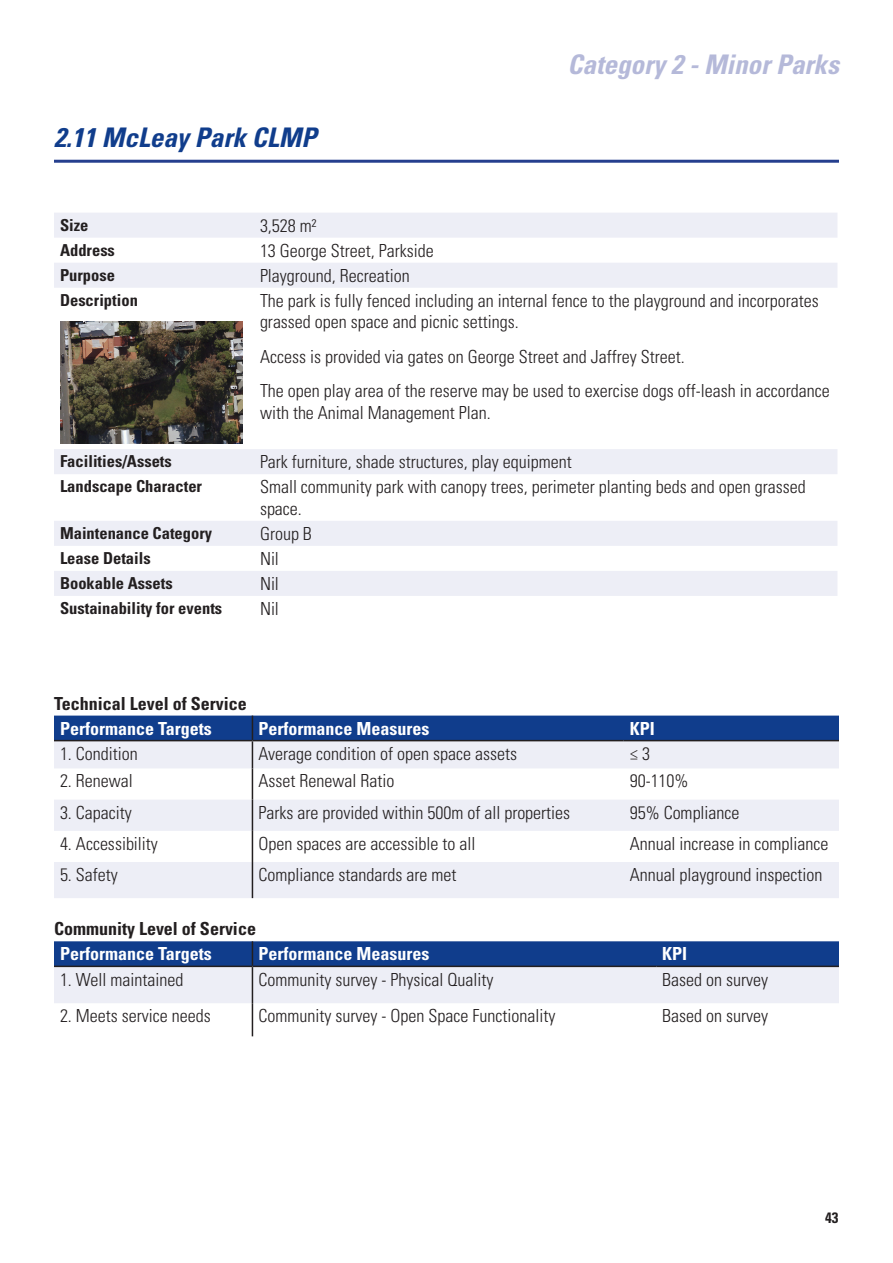
<style>
.page{position:relative;width:893px;height:1263px;background:#fff}
.page>*{position:absolute;margin:0;border:0;box-sizing:border-box;transform-origin:0 0}
.Heading_1{font:italic 700 condensed 27px "Univers LT Std";color:#b5b9d9}
.Heading_1-2{font:italic 700 condensed 27px "Univers LT Std";color:#103d8c}
.table_body{font:300 condensed 18px/21.6px "Univers LT Std";color:#231f20}
.body_bold{font:700 condensed 18px "Univers LT Std";color:#fff}
.t1{font:700 condensed 18px "Univers LT Std";color:#231f20}
.body_bold-2{font:700 condensed 16.5px "Univers LT Std";color:#231f20}
.Body{font:700 condensed 16.5px "Univers LT Std";color:#231f20}
.t2{font:700 condensed 15px "Univers LT Std";color:#231f20}
</style>
<div class="page">
<hr style="left:54px;top:160px;width:785px;height:3px;background:#253f8e">
<svg style="left:54px;top:213px;width:783px;height:383px"></svg>
<img style="left:60px;top:322px;width:183px;height:121px">
<svg style="left:54px;top:768px;width:785px;height:130px;fill:#edeef6"></svg>
<svg style="left:54px;top:716px;width:785px;height:52px;background:#8399c2"></svg>
<hr style="left:252px;top:768px;width:1px;height:32px;background:#231f20">
<hr style="left:252px;top:800px;width:1px;height:31px;background:#231f20">
<hr style="left:252px;top:831px;width:1px;height:31px;background:#231f20">
<hr style="left:252px;top:862px;width:1px;height:36px;background:#231f20">
<hr style="left:54px;top:740px;width:198px;height:1px;background:#231f20">
<hr style="left:252px;top:740px;width:372px;height:1px;background:#231f20">
<hr style="left:624px;top:740px;width:215px;height:1px;background:#231f20">
<svg style="left:54px;top:941px;width:785px;height:62px;background:#95a7cb"></svg>
<hr style="left:252px;top:967px;width:1px;height:36px;background:#231f20">
<hr style="left:252px;top:1003px;width:1px;height:33px;background:#231f20">
<hr style="left:54px;top:965px;width:198px;height:2px;background:#231f20">
<hr style="left:252px;top:965px;width:404px;height:2px;background:#231f20">
<hr style="left:656px;top:965px;width:183px;height:2px;background:#231f20">
<p class="Heading_1-2" style="left:54px;top:121px;width:264px">2.11 McLeay Park CLMP</p>
<p class="Heading_1" style="left:567px;top:47px;width:273px">Category 2 - Minor Parks</p>
<p class="Body" style="left:60px;top:215px;width:30px">Size</p>
<p class="table_body" style="left:260px;top:215px;width:58px">3,528 m²</p>
<p class="body_bold-2" style="left:60px;top:240px;width:56px">Address</p>
<p class="table_body" style="left:260px;top:240px;width:175px">13 George Street, Parkside</p>
<p class="body_bold-2" style="left:60px;top:265px;width:56px">Purpose</p>
<p class="table_body" style="left:260px;top:265px;width:151px">Playground, Recreation</p>
<p class="body_bold-2" style="left:60px;top:290px;width:79px">Description</p>
<p class="table_body" style="left:260px;top:290px;width:560px">The park is fully fenced including an internal fence to the playground and incorporates grassed open space and picnic settings.</p>
<p class="table_body" style="left:260px;top:346px;width:426px">Access is provided via gates on George Street and Jaffrey Street.</p>
<p class="table_body" style="left:260px;top:380px;width:571px">The open play area of the reserve may be used to exercise dogs off-leash in accordance with the Animal Management Plan.</p>
<p class="body_bold-2" style="left:60px;top:451px;width:113px">Facilities/Assets</p>
<p class="table_body" style="left:260px;top:451px;width:313px">Park furniture, shade structures, play equipment</p>
<p class="body_bold-2" style="left:60px;top:476px;width:144px">Landscape Character</p>
<p class="table_body" style="left:260px;top:476px;width:547px">Small community park with canopy trees, perimeter planting beds and open grassed space.</p>
<p class="body_bold-2" style="left:60px;top:523px;width:154px">Maintenance Category</p>
<p class="table_body" style="left:260px;top:523px;width:53px">Group B</p>
<p class="body_bold-2" style="left:60px;top:548px;width:92px">Lease Details</p>
<p class="table_body" style="left:260px;top:548px;width:20px">Nil</p>
<p class="body_bold-2" style="left:60px;top:573px;width:114px">Bookable Assets</p>
<p class="table_body" style="left:260px;top:573px;width:20px">Nil</p>
<p class="body_bold-2" style="left:60px;top:598px;width:164px">Sustainability for events</p>
<p class="table_body" style="left:260px;top:598px;width:20px">Nil</p>
<p class="t1" style="left:54px;top:692px;width:194px">Technical Level of Service</p>
<p class="body_bold" style="left:60px;top:717px;width:153px">Performance Targets</p>
<p class="body_bold" style="left:258px;top:717px;width:172px">Performance Measures</p>
<p class="body_bold" style="left:630px;top:717px;width:27px">KPI</p>
<p class="table_body" style="left:60px;top:743px;width:79px">1. Condition</p>
<p class="table_body" style="left:258px;top:743px;width:260px">Average condition of open space assets</p>
<p class="table_body" style="left:630px;top:743px;width:22px">≤ 3</p>
<p class="table_body" style="left:60px;top:770px;width:74px">2. Renewal</p>
<p class="table_body" style="left:258px;top:770px;width:137px">Asset Renewal Ratio</p>
<p class="table_body" style="left:630px;top:770px;width:60px">90-110%</p>
<p class="table_body" style="left:60px;top:801px;width:73px">3. Capacity</p>
<p class="table_body" style="left:258px;top:801px;width:313px">Parks are provided within 500m of all properties</p>
<p class="table_body" style="left:630px;top:801px;width:111px">95% Compliance</p>
<p class="table_body" style="left:60px;top:833px;width:99px">4. Accessibility</p>
<p class="table_body" style="left:258px;top:833px;width:218px">Open spaces are accessible to all</p>
<p class="table_body" style="left:630px;top:833px;width:200px">Annual increase in compliance</p>
<p class="table_body" style="left:60px;top:864px;width:59px">5. Safety</p>
<p class="table_body" style="left:258px;top:864px;width:199px">Compliance standards are met</p>
<p class="table_body" style="left:630px;top:864px;width:194px">Annual playground inspection</p>
<p class="t1" style="left:54px;top:918px;width:203px">Community Level of Service</p>
<p class="body_bold" style="left:60px;top:943px;width:153px">Performance Targets</p>
<p class="body_bold" style="left:258px;top:943px;width:172px">Performance Measures</p>
<p class="body_bold" style="left:662px;top:943px;width:27px">KPI</p>
<p class="table_body" style="left:60px;top:969px;width:125px">1. Well maintained</p>
<p class="table_body" style="left:258px;top:969px;width:236px">Community survey - Physical Quality</p>
<p class="table_body" style="left:662px;top:969px;width:107px">Based on survey</p>
<p class="table_body" style="left:60px;top:1005px;width:152px">2. Meets service needs</p>
<p class="table_body" style="left:258px;top:1005px;width:298px">Community survey - Open Space Functionality</p>
<p class="table_body" style="left:662px;top:1005px;width:107px">Based on survey</p>
<p class="t2" style="left:825px;top:1208px;width:15px">43</p>
</div>
